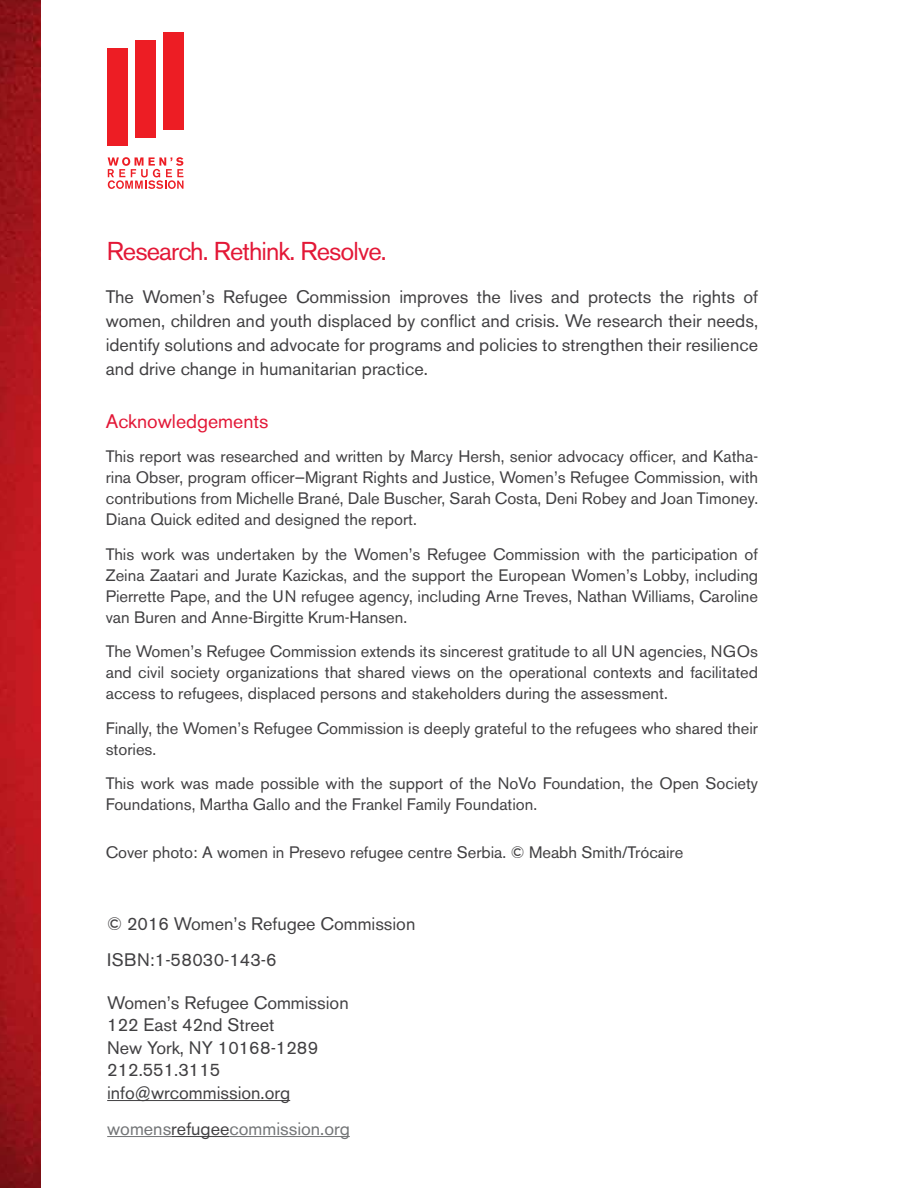
<style>
.page{position:relative;width:918px;height:1188px;background:#fff}
.page>*{position:absolute;margin:0;border:0;box-sizing:border-box;transform-origin:0 0}
.t1{font:25.65px "Akzidenz Grotesk BE";letter-spacing:-.035em;color:#e31837}
.Head_2{font:19.5px "Akzidenz Grotesk BE";color:#e31837}
.t2{font:18px/24px "Akzidenz Grotesk BE";color:#414042;text-align:justify}
.t3{font:18px "Akzidenz Grotesk BE";color:#727476}
.t4{font:18px "Akzidenz Grotesk BE";letter-spacing:.02em;color:#414042}
.t5{font:16.5px/21px "Akzidenz Grotesk BE";color:#414042;text-align:justify}
.s1{color:#414042}
</style>
<div class="page">
<div style="left:135px;top:40px;width:21px;height:97px;background:#ed1d24"></div>
<div style="left:108px;top:48px;width:20px;height:97px;background:#ed1d24"></div>
<div style="left:163px;top:32px;width:20px;height:97px;background:#ed1d24"></div>
<svg style="left:108px;top:157px;width:75px;height:32px"></svg>
<hr style="left:107px;top:1100px;width:183px;height:1px;background:#414042">
<hr style="left:107px;top:1136px;width:64px;height:1px;background:#727476">
<hr style="left:171px;top:1136px;width:58px;height:1px;background:#414042">
<hr style="left:229px;top:1136px;width:121px;height:1px;background:#727476">
<img style="left:0;top:0;width:40px;height:1188px">
<p class="t1" style="left:107px;top:236px;width:282px">Research. Rethink. Resolve.</p>
<p class="t2" style="left:106px;top:285px;width:654px">The Women’s Refugee Commission improves the lives and protects the rights of women, children and youth displaced by conflict and crisis. We research their needs, identify solutions and advocate for programs and policies to strengthen their resilience and drive change in humanitarian practice.</p>
<p class="Head_2" style="left:106px;top:409px;width:164px">Acknowledgements</p>
<p class="t5" style="left:106px;top:446px;width:654px">This report was researched and written by Marcy Hersh, senior advocacy officer, and Katha&shy;rina Obser, program officer—Migrant Rights and Justice, Women’s Refugee Commission, with contributions from Michelle Brané, Dale Buscher, Sarah Costa, Deni Robey and Joan Timoney.<br>Diana Quick edited and designed the report.</p>
<p class="t5" style="left:106px;top:544px;width:654px">This work was undertaken by the Women’s Refugee Commission with the participation of Zeina Zaatari and Jurate Kazickas, and the support the European Women’s Lobby, including Pierrette Pape, and the UN refugee agency, including Arne Treves, Nathan Williams, Caroline van Buren and Anne-Birgitte Krum-Hansen.</p>
<p class="t5" style="left:106px;top:641px;width:654px">The Women’s Refugee Commission extends its sincerest gratitude to all UN agencies, NGOs and civil society organizations that shared views on the operational contexts and facilitated access to refugees, displaced persons and stakeholders during the assessment.</p>
<p class="t5" style="left:106px;top:718px;width:654px">Finally, the Women’s Refugee Commission is deeply grateful to the refugees who shared their stories.</p>
<p class="t5" style="left:106px;top:773px;width:654px">This work was made possible with the support of the NoVo Foundation, the Open Society<br>Foundations, Martha Gallo and the Frankel Family Foundation.</p>
<p class="t5" style="left:106px;top:842px;width:579px">Cover photo: A women in Presevo refugee centre Serbia. © Meabh Smith/Trócaire</p>
<p class="t2" style="left:107px;top:912px;width:310px">© 2016 Women’s Refugee Commission</p>
<p class="t4" style="left:107px;top:949px;width:171px">ISBN:1-58030-143-6</p>
<p class="t2" style="left:107px;top:991px;width:243px">Women’s Refugee Commission</p>
<p class="t2" style="left:107px;top:1013px;width:169px">122 East 42nd Street</p>
<p class="t2" style="left:107px;top:1036px;width:213px">New York, NY 10168-1289</p>
<p class="t2" style="left:107px;top:1058px;width:115px">212.551.3115</p>
<p class="t2" style="left:107px;top:1081px;width:185px">info@wrcommission.org</p>
<p class="t3" style="left:107px;top:1118px;width:244px">womens<span class="s1">refugee</span>commission.org</p>
</div>
